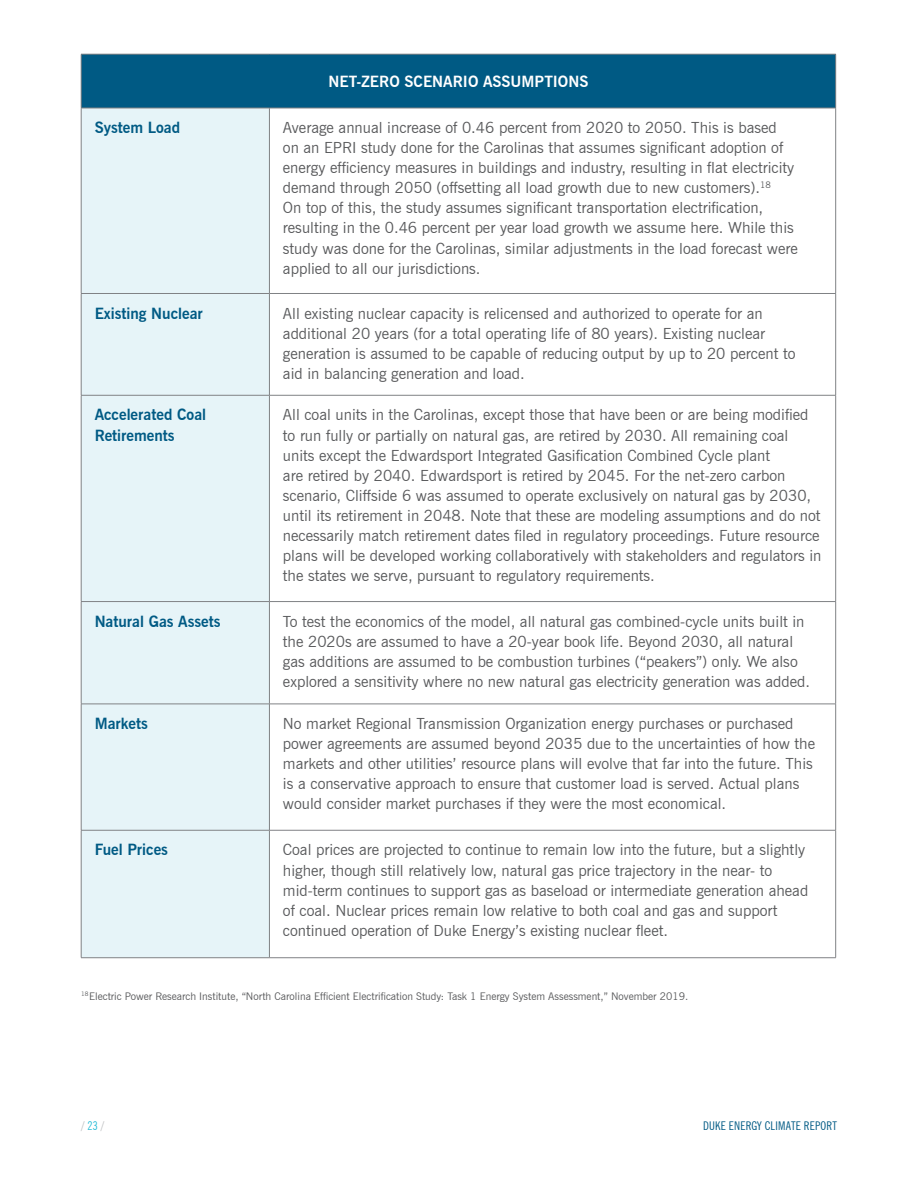
<style>
.page{position:relative;width:918px;height:1188px;background:#fff}
.page>*{position:absolute;margin:0;border:0;box-sizing:border-box;transform-origin:0 0}
.t1{font:15.3px/20.1px "News Gothic BT";color:#58595b}
.t2{font:700 15.3px/20.1px "News Gothic BT";color:#005a84}
.t3{font:700 15.3px "News Gothic BT";color:#fff}
.t4{font:condensed 12px "News Gothic BT";letter-spacing:.02em;color:#005a84}
.t5{font:condensed 12px "News Gothic BT";color:#bcbec0}
.t6{font:10.5px "News Gothic BT";color:#58595b}
.s1{color:#27bcd7}
</style>
<div class="page">
<div style="left:81px;top:54px;width:755px;height:54px;background:#005a84"></div>
<div style="left:82px;top:109px;width:187px;height:848px;background:#e6f4f8"></div>
<hr style="left:81px;top:54px;width:188px;height:1px;background:#808285">
<hr style="left:81px;top:54px;width:1px;height:54px;background:#808285">
<hr style="left:269px;top:54px;width:567px;height:1px;background:#808285">
<hr style="left:835px;top:54px;width:1px;height:54px;background:#808285">
<hr style="left:269px;top:108px;width:567px;height:1px;background:#808285">
<hr style="left:835px;top:108px;width:1px;height:185px;background:#808285">
<hr style="left:81px;top:293px;width:188px;height:1px;background:#808285">
<hr style="left:269px;top:293px;width:567px;height:1px;background:#808285">
<hr style="left:835px;top:294px;width:1px;height:101px;background:#808285">
<hr style="left:81px;top:395px;width:188px;height:1px;background:#808285">
<hr style="left:269px;top:395px;width:567px;height:1px;background:#808285">
<hr style="left:835px;top:395px;width:1px;height:206px;background:#808285">
<hr style="left:81px;top:601px;width:188px;height:1px;background:#808285">
<hr style="left:269px;top:601px;width:567px;height:1px;background:#808285">
<hr style="left:835px;top:602px;width:1px;height:102px;background:#808285">
<hr style="left:81px;top:704px;width:188px;height:1px;background:#808285">
<hr style="left:269px;top:704px;width:567px;height:1px;background:#808285">
<hr style="left:835px;top:704px;width:1px;height:126px;background:#808285">
<hr style="left:81px;top:830px;width:188px;height:1px;background:#808285">
<hr style="left:269px;top:830px;width:567px;height:1px;background:#808285">
<hr style="left:835px;top:830px;width:1px;height:128px;background:#808285">
<hr style="left:269px;top:957px;width:567px;height:1px;background:#808285">
<hr style="left:81px;top:108px;width:188px;height:1px;background:#808285">
<hr style="left:81px;top:108px;width:1px;height:185px;background:#808285">
<hr style="left:269px;top:108px;width:1px;height:185px;background:#808285">
<hr style="left:81px;top:294px;width:1px;height:101px;background:#808285">
<hr style="left:269px;top:294px;width:1px;height:101px;background:#808285">
<hr style="left:81px;top:395px;width:1px;height:206px;background:#808285">
<hr style="left:269px;top:395px;width:1px;height:206px;background:#808285">
<hr style="left:81px;top:602px;width:1px;height:102px;background:#808285">
<hr style="left:269px;top:602px;width:1px;height:102px;background:#808285">
<hr style="left:81px;top:704px;width:1px;height:126px;background:#808285">
<hr style="left:269px;top:704px;width:1px;height:126px;background:#808285">
<hr style="left:81px;top:830px;width:1px;height:128px;background:#808285">
<hr style="left:269px;top:830px;width:1px;height:128px;background:#808285">
<hr style="left:81px;top:957px;width:188px;height:1px;background:#808285">
<p class="t3" style="left:328px;top:72px;width:261px">NET-ZERO SCENARIO ASSUMPTIONS</p>
<p class="t2" style="left:95px;top:118px;width:87px">System Load</p>
<p class="t1" style="left:283px;top:118px;width:516px">Average annual increase of 0.46 percent from 2020 to 2050. This is based<br>on an EPRI study done for the Carolinas that assumes significant adoption of energy efficiency measures in buildings and industry, resulting in flat electricity demand through 2050 (offsetting all load growth due to new customers).<sup>18<br></sup>On top of this, the study assumes significant transportation electrification, resulting in the 0.46 percent per year load growth we assume here. While this study was done for the Carolinas, similar adjustments in the load forecast were applied to all our jurisdictions.</p>
<p class="t2" style="left:95px;top:303px;width:110px">Existing Nuclear</p>
<p class="t1" style="left:283px;top:303px;width:514px">All existing nuclear capacity is relicensed and authorized to operate for an additional 20 years (for a total operating life of 80 years). Existing nuclear generation is assumed to be capable of reducing output by up to 20 percent to aid in balancing generation and load.</p>
<p class="t2" style="left:95px;top:405px;width:113px">Accelerated Coal<br>Retirements</p>
<p class="t1" style="left:283px;top:405px;width:540px">All coal units in the Carolinas, except those that have been or are being modified to run fully or partially on natural gas, are retired by 2030. All remaining coal units except the Edwardsport Integrated Gasification Combined Cycle plant<br>are retired by 2040. Edwardsport is retired by 2045. For the net-zero carbon scenario, Cliffside 6 was assumed to operate exclusively on natural gas by 2030, until its retirement in 2048. Note that these are modeling assumptions and do not necessarily match retirement dates filed in regulatory proceedings. Future resource plans will be developed working collaboratively with stakeholders and regulators in the states we serve, pursuant to regulatory requirements.</p>
<p class="t2" style="left:95px;top:611px;width:127px">Natural Gas Assets</p>
<p class="t1" style="left:283px;top:611px;width:529px">To test the economics of the model, all natural gas combined-cycle units built in the 2020s are assumed to have a 20-year book life. Beyond 2030, all natural gas additions are assumed to be combustion turbines (“peakers”) only. We also explored a sensitivity where no new natural gas electricity generation was added.</p>
<p class="t2" style="left:95px;top:714px;width:55px">Markets</p>
<p class="t1" style="left:283px;top:714px;width:534px">No market Regional Transmission Organization energy purchases or purchased power agreements are assumed beyond 2035 due to the uncertainties of how the markets and other utilities’ resource plans will evolve that far into the future. This is a conservative approach to ensure that customer load is served. Actual plans would consider market purchases if they were the most economical.</p>
<p class="t2" style="left:95px;top:840px;width:75px">Fuel Prices</p>
<p class="t1" style="left:283px;top:840px;width:527px">Coal prices are projected to continue to remain low into the future, but a slightly higher, though still relatively low, natural gas price trajectory in the near- to mid-term continues to support gas as baseload or intermediate generation ahead of coal. Nuclear prices remain low relative to both coal and gas and support continued operation of Duke Energy’s existing nuclear fleet.</p>
<p class="t6" style="left:81px;top:990px;width:609px"><sup>18</sup>Electric Power Research Institute, “North Carolina Efficient Electrification Study: Task 1 Energy System Assessment,” November 2019.</p>
<p class="t5" style="left:81px;top:1118px;width:25px">/ <span class="s1">23</span> /</p>
<p class="t4" style="left:703px;top:1118px;width:135px">DUKE ENERGY CLIMATE REPORT</p>
</div>
